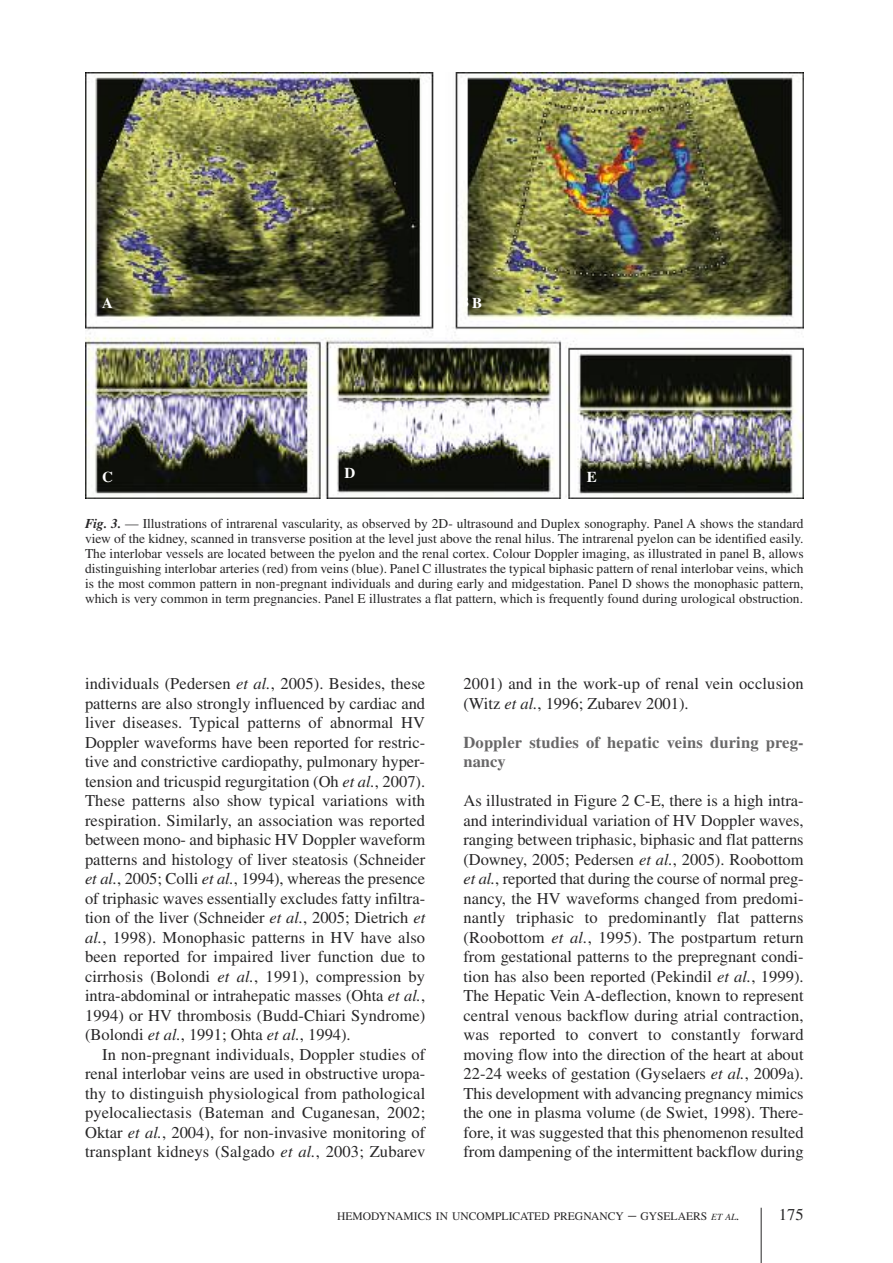
<style>
.page{position:relative;width:893px;height:1263px;background:#fff}
.page>*{position:absolute;margin:0;border:0;box-sizing:border-box;transform-origin:0 0}
.t1{font:16.5px/19.5px "Times";color:#272627;text-align:justify}
.t2{font:700 16.5px/19.5px "Times";letter-spacing:.01em;color:#686768}
.t3{font:700 15px "Times";color:#fff}
.t4{font:13.5px/15px "Times";color:#272627;text-align:justify}
.t5{font:11.55px "Times";color:#272627}
.s1{font-weight:700;font-style:italic}
.s2{font-style:italic}
.s3{font-size:16.5px}
.s4{font-style:italic;font-size:9.45px}
.s5{font-style:italic;font-size:13.5px}
</style>
<div class="page">
<hr style="left:761px;top:1208px;width:1px;height:55px;background:#272627">
<img style="left:85px;top:73px;width:719px;height:425px">
<p class="t3" style="left:102px;top:297px;width:12px">A</p>
<p class="t3" style="left:459px;top:297px;width:25px">BB</p>
<p class="t3" style="left:102px;top:472px;width:12px">C</p>
<p class="t3" style="left:344px;top:468px;width:12px">D</p>
<p class="t3" style="left:587px;top:472px;width:12px">E</p>
<p class="t4" style="left:85px;top:518px;width:720px"><span class="s1">Fig. 3.</span> — Illustrations of intrarenal vascularity, as observed by 2D- ultrasound and Duplex sonography. Panel A shows the standard view of the kidney, scanned in transverse position at the level just above the renal hilus. The intrarenal pyelon can be identified easily.<br>The interlobar vessels are located between the pyelon and the renal cortex. Colour Doppler imaging, as illustrated in panel B, allows distinguishing interlobar arteries (red) from veins (blue). Panel C illustrates the typical biphasic pattern of renal interlobar veins, which is the most common pattern in non-pregnant individuals and during early and midgestation. Panel D shows the monophasic pattern, which is very common in term pregnancies. Panel E illustrates a flat pattern, which is frequently found during urological obstruction.</p>
<p class="t1" style="left:85px;top:676px;width:342px">individuals (Pedersen <span class="s2">et al.</span>, 2005). Besides, these patterns are also strongly influenced by cardiac and liver diseases. Typical patterns of abnormal HV Doppler waveforms have been reported for restric&shy;tive and constrictive cardiopathy, pulmonary hyper&shy;tension and tricuspid regurgitation (Oh <span class="s2">et al.</span>, 2007).<br>These patterns also show typical variations with respiration. Similarly, an association was reported between mono- and biphasic HV Doppler waveform patterns and histology of liver steatosis (Schneider <span class="s2">et al.</span>, 2005; Colli <span class="s2">et al.</span>, 1994), whereas the presence of triphasic waves essentially excludes fatty infiltra&shy;tion of the liver (Schneider <span class="s2">et al.</span>, 2005; Dietrich <span class="s2">et al.</span>, 1998). Monophasic patterns in HV have also been reported for impaired liver function due to cirrhosis (Bolondi <span class="s2">et al.</span>, 1991), compression by intra-abdominal or intrahepatic masses (Ohta <span class="s2">et al.</span>, 1994) or HV thrombosis (Budd-Chiari Syndrome) (Bolondi <span class="s2">et al.</span>, 1991; Ohta <span class="s2">et al.</span>, 1994).</p>
<p class="t1" style="left:85px;top:1046px;width:342px;text-indent:17px">In non-pregnant individuals, Doppler studies of renal interlobar veins are used in obstructive uropa&shy;thy to distinguish physiological from pathological pyelocaliectasis (Bateman and Cuganesan, 2002; Oktar <span class="s2">et al.</span>, 2004), for non-invasive monitoring of transplant kidneys (Salgado <span class="s2">et al.</span>, 2003; Zubarev</p>
<p class="t1" style="left:463px;top:676px;width:342px">2001) and in the work-up of renal vein occlusion (Witz <span class="s2">et al.</span>, 1996; Zubarev 2001).</p>
<p class="t2" style="left:463px;top:734px;width:342px">Doppler studies of hepatic veins during preg&shy;nancy</p>
<p class="t1" style="left:463px;top:793px;width:342px">As illustrated in Figure 2 C-E, there is a high intra&shy;and interindividual variation of HV Doppler waves, ranging between triphasic, biphasic and flat patterns (Downey, 2005; Pedersen <span class="s2">et al.</span>, 2005). Roobottom <span class="s2">et al.</span>, reported that during the course of normal preg&shy;nancy, the HV waveforms changed from predomi&shy;nantly triphasic to predominantly flat patterns (Roobottom <span class="s2">et al.</span>, 1995). The postpartum return from gestational patterns to the prepregnant condi&shy;tion has also been reported (Pekindil <span class="s2">et al.</span>, 1999).<br>The Hepatic Vein A-deflection, known to represent central venous backflow during atrial contraction, was reported to convert to constantly forward moving flow into the direction of the heart at about 22-24 weeks of gestation (Gyselaers <span class="s2">et al.</span>, 2009a).<br>This development with advancing pregnancy mimics the one in plasma volume (de Swiet, 1998). There&shy;fore, it was suggested that this phenomenon resulted from dampening of the intermittent backflow during</p>
<p class="t5" style="left:337px;top:1212px;width:404px">HEMODYNAMICS IN UNCOMPLICATED PREGNANCY <span class="s3">–</span> GYSELAERS <span class="s4">ET AL</span><span class="s5">.</span></p>
<p class="t1" style="left:779px;top:1206px;width:26px">175</p>
</div>
